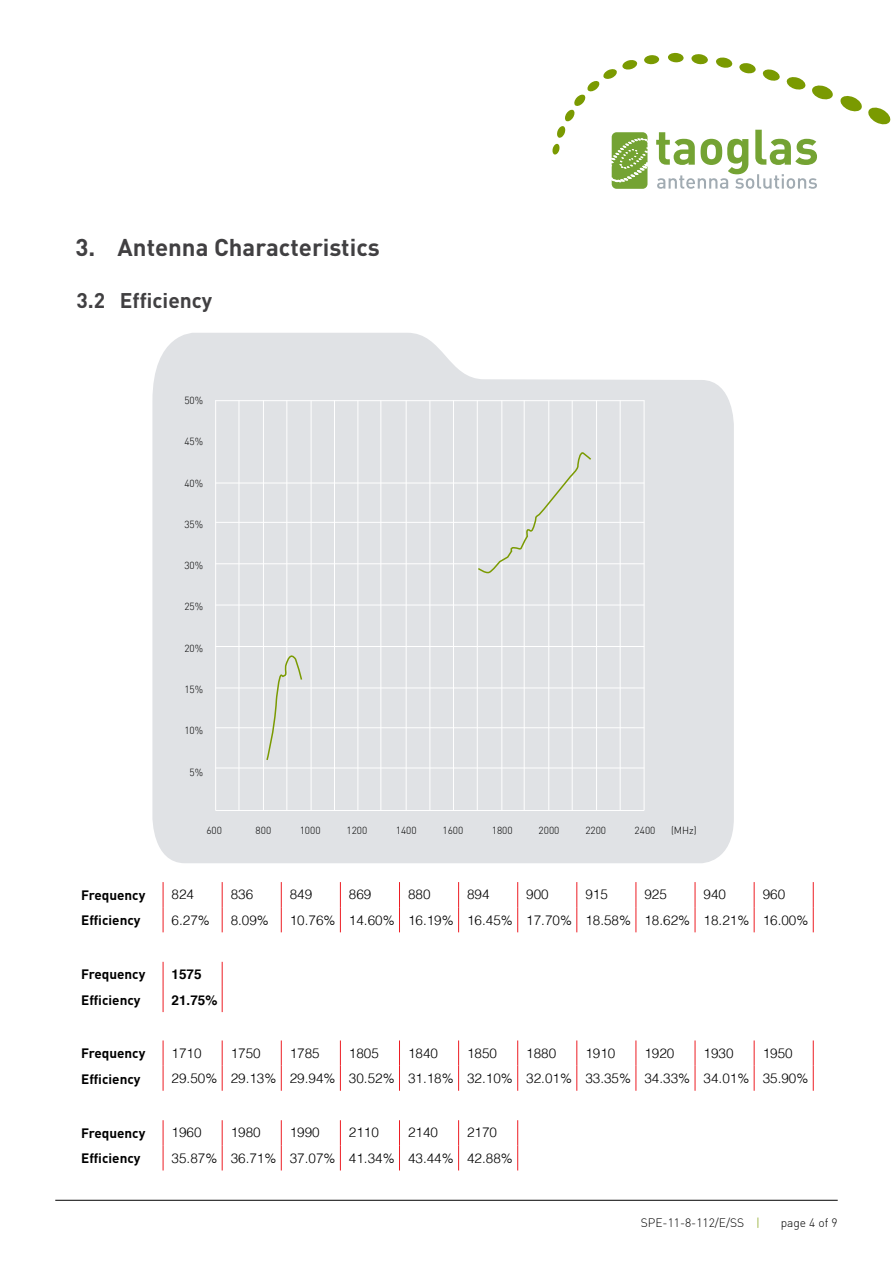
<style>
.page{position:relative;width:893px;height:1263px;background:#fff}
.page>*{position:absolute;margin:0;border:0;box-sizing:border-box;transform-origin:0 0}
.t1{font:700 24px "DIN Pro";color:#414042}
.t2{font:700 21px "DIN Pro";color:#414042}
.t3{font:300 13.5px "Helvetica";color:#000}
.t4{font:700 13.5px "DIN Pro";color:#000}
.t5{font:700 13.5px "Helvetica";color:#000}
.t6{font:300 12px "DIN";color:#000}
.t7{font:300 10.2px "DIN";color:#000}
.s1{color:#7a9a01}
</style>
<div class="page">
<hr style="left:55px;top:1200px;width:783px;height:1px;background:#000">
<div style="left:644px;top:55px;width:15px;height:9px;background:#7a9a01;border-radius:50%"></div>
<svg style="left:656px;top:54px;width:235px;height:135px"></svg>
<svg style="left:552px;top:59px;width:96px;height:130px"></svg>
<svg style="left:152px;top:333px;width:582px;height:530px;background:#e2e3e6"></svg>
<hr style="left:215px;top:400px;width:429px;height:1px;background:#fff">
<hr style="left:215px;top:483px;width:429px;height:1px;background:#fff">
<hr style="left:215px;top:522px;width:429px;height:1px;background:#fff">
<hr style="left:215px;top:563px;width:429px;height:1px;background:#fff">
<hr style="left:215px;top:605px;width:429px;height:1px;background:#fff">
<hr style="left:215px;top:646px;width:429px;height:1px;background:#fff">
<hr style="left:215px;top:688px;width:429px;height:1px;background:#fff">
<hr style="left:215px;top:727px;width:429px;height:1px;background:#fff">
<hr style="left:215px;top:768px;width:429px;height:1px;background:#fff">
<hr style="left:215px;top:810px;width:429px;height:1px;background:#fff">
<hr style="left:215px;top:400px;width:1px;height:410px;background:#fff">
<hr style="left:239px;top:400px;width:1px;height:410px;background:#fff">
<hr style="left:263px;top:400px;width:1px;height:410px;background:#fff">
<hr style="left:286px;top:400px;width:1px;height:410px;background:#fff">
<hr style="left:311px;top:400px;width:1px;height:410px;background:#fff">
<hr style="left:334px;top:400px;width:1px;height:410px;background:#fff">
<hr style="left:358px;top:400px;width:1px;height:410px;background:#fff">
<hr style="left:380px;top:400px;width:1px;height:410px;background:#fff">
<hr style="left:406px;top:400px;width:1px;height:410px;background:#fff">
<hr style="left:429px;top:400px;width:1px;height:410px;background:#fff">
<hr style="left:453px;top:400px;width:1px;height:410px;background:#fff">
<hr style="left:477px;top:400px;width:1px;height:410px;background:#fff">
<hr style="left:501px;top:400px;width:1px;height:410px;background:#fff">
<hr style="left:524px;top:400px;width:1px;height:410px;background:#fff">
<hr style="left:548px;top:400px;width:1px;height:410px;background:#fff">
<hr style="left:572px;top:400px;width:1px;height:410px;background:#fff">
<hr style="left:596px;top:400px;width:1px;height:410px;background:#fff">
<hr style="left:620px;top:400px;width:1px;height:410px;background:#fff">
<hr style="left:644px;top:400px;width:1px;height:410px;background:#fff">
<svg style="left:163px;top:882px;width:1px;height:50px"></svg>
<svg style="left:222px;top:882px;width:1px;height:50px"></svg>
<svg style="left:281px;top:882px;width:1px;height:50px"></svg>
<svg style="left:340px;top:882px;width:1px;height:50px"></svg>
<svg style="left:399px;top:882px;width:1px;height:50px"></svg>
<svg style="left:458px;top:882px;width:1px;height:50px"></svg>
<svg style="left:517px;top:882px;width:1px;height:50px"></svg>
<svg style="left:576px;top:882px;width:1px;height:50px"></svg>
<svg style="left:636px;top:882px;width:1px;height:50px"></svg>
<svg style="left:695px;top:882px;width:1px;height:50px"></svg>
<svg style="left:754px;top:882px;width:1px;height:50px"></svg>
<svg style="left:813px;top:882px;width:1px;height:50px"></svg>
<svg style="left:163px;top:962px;width:1px;height:50px"></svg>
<svg style="left:222px;top:962px;width:1px;height:50px"></svg>
<svg style="left:163px;top:1040px;width:1px;height:51px"></svg>
<svg style="left:222px;top:1040px;width:1px;height:51px"></svg>
<svg style="left:281px;top:1040px;width:1px;height:51px"></svg>
<svg style="left:340px;top:1040px;width:1px;height:51px"></svg>
<svg style="left:399px;top:1040px;width:1px;height:51px"></svg>
<svg style="left:458px;top:1040px;width:1px;height:51px"></svg>
<svg style="left:517px;top:1040px;width:1px;height:51px"></svg>
<svg style="left:576px;top:1040px;width:1px;height:51px"></svg>
<svg style="left:636px;top:1040px;width:1px;height:51px"></svg>
<svg style="left:695px;top:1040px;width:1px;height:51px"></svg>
<svg style="left:754px;top:1040px;width:1px;height:51px"></svg>
<svg style="left:813px;top:1040px;width:1px;height:51px"></svg>
<svg style="left:163px;top:1120px;width:1px;height:50px"></svg>
<svg style="left:222px;top:1120px;width:1px;height:50px"></svg>
<svg style="left:281px;top:1120px;width:1px;height:50px"></svg>
<svg style="left:340px;top:1120px;width:1px;height:50px"></svg>
<svg style="left:399px;top:1120px;width:1px;height:50px"></svg>
<svg style="left:458px;top:1120px;width:1px;height:50px"></svg>
<svg style="left:517px;top:1120px;width:1px;height:50px"></svg>
<svg style="left:266px;top:652px;width:37px;height:109px;background:#dbdfda"></svg>
<svg style="left:478px;top:451px;width:114px;height:123px;background:#dfe1e1"></svg>
<h1 class="t1" style="left:75px;top:231px;width:306px">3. Antenna Characteristics</h1>
<h2 class="t2" style="left:77px;top:287px;width:137px">3.2 Efficiency</h2>
<p class="t7" style="left:184px;top:394px;width:20px">50%</p>
<p class="t7" style="left:184px;top:435px;width:20px">45%</p>
<p class="t7" style="left:184px;top:477px;width:20px">40%</p>
<p class="t7" style="left:184px;top:518px;width:20px">35%</p>
<p class="t7" style="left:184px;top:559px;width:20px">30%</p>
<p class="t7" style="left:184px;top:600px;width:20px">25%</p>
<p class="t7" style="left:184px;top:642px;width:20px">20%</p>
<p class="t7" style="left:184px;top:683px;width:20px">15%</p>
<p class="t7" style="left:184px;top:724px;width:20px">10%</p>
<p class="t7" style="left:190px;top:765px;width:15px">5%</p>
<p class="t7" style="left:206px;top:824px;width:17px">600</p>
<p class="t7" style="left:256px;top:824px;width:17px">800</p>
<p class="t7" style="left:300px;top:824px;width:22px">1000</p>
<p class="t7" style="left:346px;top:824px;width:22px">1200</p>
<p class="t7" style="left:396px;top:824px;width:22px">1400</p>
<p class="t7" style="left:442px;top:824px;width:22px">1600</p>
<p class="t7" style="left:492px;top:824px;width:22px">1800</p>
<p class="t7" style="left:539px;top:824px;width:22px">2000</p>
<p class="t7" style="left:585px;top:824px;width:22px">2200</p>
<p class="t7" style="left:635px;top:824px;width:22px">2400</p>
<p class="t7" style="left:671px;top:824px;width:27px">(MHz)</p>
<p class="t4" style="left:81px;top:885px;width:66px">Frequency</p>
<p class="t3" style="left:172px;top:883px;width:24px">824</p>
<p class="t3" style="left:231px;top:883px;width:24px">836</p>
<p class="t3" style="left:290px;top:883px;width:24px">849</p>
<p class="t3" style="left:349px;top:883px;width:24px">869</p>
<p class="t3" style="left:408px;top:883px;width:24px">880</p>
<p class="t3" style="left:467px;top:883px;width:24px">894</p>
<p class="t3" style="left:526px;top:883px;width:24px">900</p>
<p class="t3" style="left:585px;top:883px;width:24px">915</p>
<p class="t3" style="left:644px;top:883px;width:24px">925</p>
<p class="t3" style="left:703px;top:883px;width:24px">940</p>
<p class="t3" style="left:763px;top:883px;width:24px">960</p>
<p class="t4" style="left:81px;top:911px;width:61px">Efficiency</p>
<p class="t3" style="left:172px;top:908px;width:40px">6.27%</p>
<p class="t3" style="left:231px;top:908px;width:40px">8.09%</p>
<p class="t3" style="left:290px;top:908px;width:520px">10.76% 14.60% 16.19% 16.45% 17.70% 18.58% 18.62% 18.21% 16.00%</p>
<p class="t4" style="left:81px;top:965px;width:66px">Frequency</p>
<p class="t5" style="left:172px;top:963px;width:32px">1575</p>
<p class="t4" style="left:81px;top:991px;width:61px">Efficiency</p>
<p class="t5" style="left:172px;top:989px;width:47px">21.75%</p>
<p class="t4" style="left:81px;top:1044px;width:66px">Frequency</p>
<p class="t3" style="left:172px;top:1041px;width:32px">1710</p>
<p class="t3" style="left:231px;top:1041px;width:32px">1750</p>
<p class="t3" style="left:290px;top:1041px;width:32px">1785</p>
<p class="t3" style="left:349px;top:1041px;width:32px">1805</p>
<p class="t3" style="left:408px;top:1041px;width:32px">1840</p>
<p class="t3" style="left:467px;top:1041px;width:32px">1850</p>
<p class="t3" style="left:526px;top:1041px;width:32px">1880</p>
<p class="t3" style="left:585px;top:1041px;width:32px">1910</p>
<p class="t3" style="left:644px;top:1041px;width:32px">1920</p>
<p class="t3" style="left:703px;top:1041px;width:32px">1930</p>
<p class="t3" style="left:763px;top:1041px;width:32px">1950</p>
<p class="t4" style="left:81px;top:1069px;width:61px">Efficiency</p>
<p class="t3" style="left:172px;top:1067px;width:638px">29.50% 29.13% 29.94% 30.52% 31.18% 32.10% 32.01% 33.35% 34.33% 34.01% 35.90%</p>
<p class="t4" style="left:81px;top:1124px;width:66px">Frequency</p>
<p class="t3" style="left:172px;top:1121px;width:32px">1960</p>
<p class="t3" style="left:231px;top:1121px;width:32px">1980</p>
<p class="t3" style="left:290px;top:1121px;width:32px">1990</p>
<p class="t3" style="left:349px;top:1121px;width:32px">2110</p>
<p class="t3" style="left:408px;top:1121px;width:32px">2140</p>
<p class="t3" style="left:467px;top:1121px;width:32px">2170</p>
<p class="t4" style="left:81px;top:1149px;width:61px">Efficiency</p>
<p class="t3" style="left:172px;top:1147px;width:343px">35.87% 36.71% 37.07% 41.34% 43.44% 42.88%</p>
<p class="t6" style="left:641px;top:1215px;width:121px">SPE-11-8-112/E/SS <span class="s1">|</span></p>
<p class="t6" style="left:781px;top:1215px;width:58px">page 4 of 9</p>
</div>
